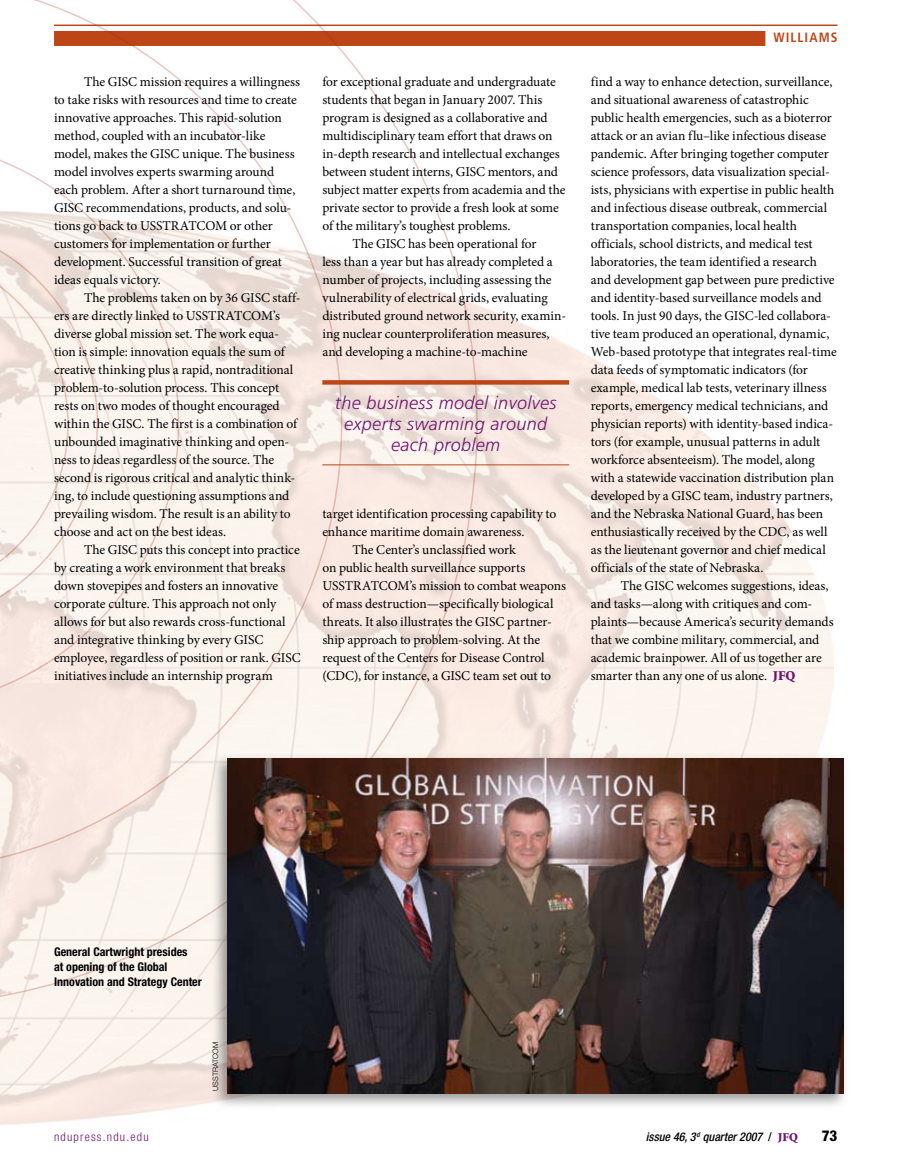
<style>
.page{position:relative;width:905px;height:1175px;background:#fff}
.page>*{position:absolute;margin:0;border:0;box-sizing:border-box;transform-origin:0 0}
.t1{font:italic 300 18px/21px "Frutiger LT Std";letter-spacing:.02em;color:#701471;text-align:center}
.t2{font:800 condensed 15px "Helvetica Neue LT Std";color:#000}
.t3{font:13.5px/18px "Minion Pro";letter-spacing:-.005em;color:#000}
.t4{font:700 condensed 13.5px "Frutiger LT Std";letter-spacing:.075em;color:#bd4618}
.t5{font:700 condensed 12px/15px "Helvetica Neue LT Std";color:#000}
.t6{font:italic 500 condensed 12px "Helvetica Neue LT Std";color:#000}
.t7{font:300 condensed 12px "Helvetica Neue LT Std";letter-spacing:.1em;color:#701471}
.t8{font:300 7.5px "Helvetica Neue LT Std";color:#000}
.s1{font-family:"Minion Std";font-weight:900;color:#701471}
.s2{font-style:normal}
.s3{font-family:"Minion Std";font-weight:900;font-style:normal;font-stretch:normal;color:#701471}
</style>
<div class="page">
<hr style="left:54px;top:25px;width:783px;height:1px;background:#bd4618">
<div style="left:54px;top:31px;width:711px;height:15px;background:#bd4618"></div>
<svg style="left:0;top:0;width:477px;height:208px"></svg>
<img style="left:0;top:208px;width:833px;height:917px">
<div style="left:210px;top:753px;width:640px;height:358px;background:#000;opacity:.4"></div>
<img style="left:227px;top:758px;width:616px;height:336px">
<svg style="left:322px;top:380px;width:247px;height:4px"></svg>
<hr style="left:322px;top:464px;width:247px;height:1px;background:#bd4618">
<p class="t3" style="left:54px;top:72px;width:248px;text-indent:30px">The GISC mission requires a willingness to take risks with resources and time to create innovative approaches. This rapid-solution method, coupled with an incubator-like model, makes the GISC unique. The business model involves experts swarming around each problem. After a short turnaround time, GISC recommendations, products, and solu&shy;tions go back to USSTRATCOM or other customers for implementation or further development. Successful transition of great ideas equals victory.</p>
<p class="t3" style="left:54px;top:288px;width:248px;text-indent:30px">The problems taken on by 36 GISC staff&shy;ers are directly linked to USSTRATCOM’s diverse global mission set. The work equa&shy;tion is simple: innovation equals the sum of creative thinking plus a rapid, nontraditional problem-to-solution process. This concept rests on two modes of thought encouraged within the GISC. The first is a combination of unbounded imaginative thinking and open&shy;ness to ideas regardless of the source. The second is rigorous critical and analytic think&shy;ing, to include questioning assumptions and prevailing wisdom. The result is an ability to choose and act on the best ideas.</p>
<p class="t3" style="left:54px;top:540px;width:248px;text-indent:30px">The GISC puts this concept into practice by creating a work environment that breaks down stovepipes and fosters an innovative corporate culture. This approach not only allows for but also rewards cross-functional and integrative thinking by every GISC employee, regardless of position or rank. GISC initiatives include an internship program</p>
<p class="t3" style="left:322px;top:72px;width:235px">for exceptional graduate and undergraduate</p>
<p class="t3" style="left:322px;top:90px;width:221px">students that began in January 2007. This</p>
<p class="t3" style="left:322px;top:108px;width:227px">program is designed as a collaborative and</p>
<p class="t3" style="left:322px;top:126px;width:232px">multidisciplinary team effort that draws on</p>
<p class="t3" style="left:322px;top:144px;width:239px">in-depth research and intellectual exchanges</p>
<p class="t3" style="left:322px;top:162px;width:237px">between student interns, GISC mentors, and</p>
<p class="t3" style="left:322px;top:180px;width:245px">subject matter experts from academia and the</p>
<p class="t3" style="left:322px;top:198px;width:238px">private sector to provide a fresh look at some</p>
<p class="t3" style="left:322px;top:216px;width:190px">of the military’s toughest problems.</p>
<p class="t3" style="left:352px;top:234px;width:185px">The GISC has been operational for</p>
<p class="t3" style="left:322px;top:252px;width:232px">less than a year but has already completed a</p>
<p class="t3" style="left:322px;top:270px;width:231px">number of projects, including assessing the</p>
<p class="t3" style="left:322px;top:288px;width:227px">vulnerability of electrical grids, evaluating</p>
<p class="t3" style="left:322px;top:306px;width:245px">distributed ground network security, examin-</p>
<p class="t3" style="left:322px;top:324px;width:229px">ing nuclear counterproliferation measures,</p>
<p class="t3" style="left:322px;top:342px;width:207px">and developing a machine-to-machine</p>
<h1 class="t1" style="left:335px;top:392px;width:223px">the business model involves experts swarming around each problem</h1>
<p class="t3" style="left:322px;top:504px;width:235px">target identification processing capability to</p>
<p class="t3" style="left:322px;top:522px;width:204px">enhance maritime domain awareness.</p>
<p class="t3" style="left:352px;top:540px;width:165px">The Center’s unclassified work</p>
<p class="t3" style="left:322px;top:558px;width:204px">on public health surveillance supports</p>
<p class="t3" style="left:322px;top:576px;width:245px">USSTRATCOM’s mission to combat weapons</p>
<p class="t3" style="left:322px;top:594px;width:233px">of mass destruction—specifically biological</p>
<p class="t3" style="left:322px;top:612px;width:231px">threats. It also illustrates the GISC partner-</p>
<p class="t3" style="left:322px;top:630px;width:219px">ship approach to problem-solving. At the</p>
<p class="t3" style="left:322px;top:648px;width:224px">request of the Centers for Disease Control</p>
<p class="t3" style="left:322px;top:666px;width:230px">(CDC), for instance, a GISC team set out to</p>
<p class="t4" style="left:773px;top:30px;width:65px">WILLIAMS</p>
<p class="t3" style="left:590px;top:72px;width:247px">find a way to enhance detection, surveillance, and situational awareness of catastrophic public health emergencies, such as a bioterror attack or an avian flu–like infectious disease pandemic. After bringing together computer science professors, data visualization special&shy;ists, physicians with expertise in public health and infectious disease outbreak, commercial transportation companies, local health officials, school districts, and medical test laboratories, the team identified a research and development gap between pure predictive and identity-based surveillance models and tools. In just 90 days, the GISC-led collabora&shy;tive team produced an operational, dynamic, Web-based prototype that integrates real-time data feeds of symptomatic indicators (for example, medical lab tests, veterinary illness reports, emergency medical technicians, and physician reports) with identity-based indica&shy;tors (for example, unusual patterns in adult workforce absenteeism). The model, along with a statewide vaccination distribution plan developed by a GISC team, industry partners, and the Nebraska National Guard, has been enthusiastically received by the CDC, as well as the lieutenant governor and chief medical officials of the state of Nebraska.</p>
<p class="t3" style="left:590px;top:576px;width:244px;text-indent:30px">The GISC welcomes suggestions, ideas, and tasks—along with critiques and com&shy;plaints—because America’s security demands that we combine military, commercial, and academic brainpower. All of us together are smarter than any one of us alone. <span class="s1">JFQ</span></p>
<p class="t5" style="left:54px;top:944px;width:149px">General Cartwright presides<br>at opening of the Global<br>Innovation and Strategy Center</p>
<p class="t8" style="left:211px;top:1090px;width:51px;rotate:-90deg">USSTRATCOM</p>
<p class="t7" style="left:54px;top:1129px;width:96px">ndupress.ndu.edu</p>
<p class="t6" style="left:646px;top:1129px;width:153px">issue 46, 3<sup>d</sup> quarter 2007 <span class="s2">/</span> <span class="s3">JFQ</span></p>
<p class="t2" style="left:821px;top:1126px;width:17px">73</p>
</div>
